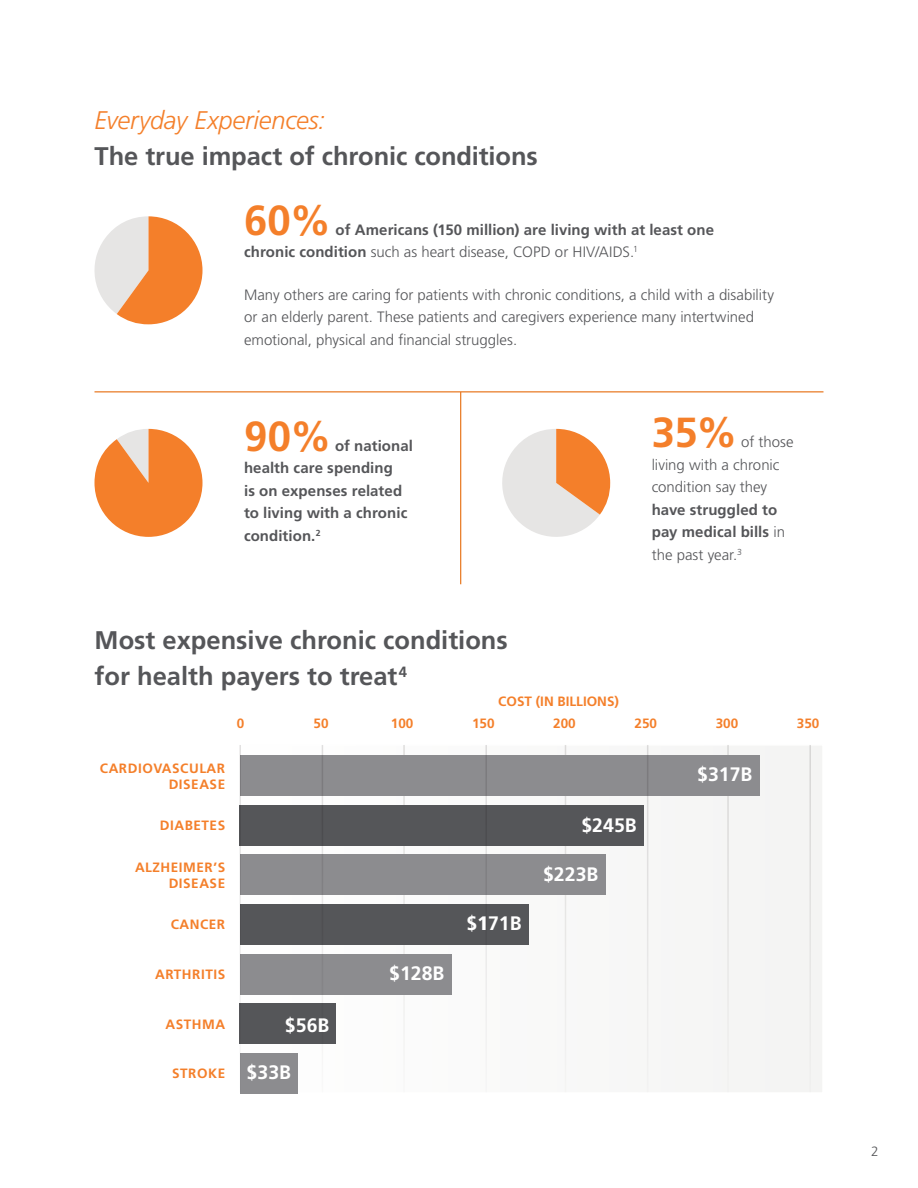
<style>
.page{position:relative;width:918px;height:1188px;background:#fff}
.page>*{position:absolute;margin:0;border:0;box-sizing:border-box;transform-origin:0 0}
.t1{font:700 42px "Frutiger LT Std";color:#f47f2a}
.Intro_Body_Copy{font:700 25.5px/36px "Frutiger LT Std";color:#555659}
.t2{font:700 19.5px "Frutiger";color:#fff}
.t3{font:300 15px/22.5px "Frutiger LT Std";color:#555659}
.t4{font:700 15px/22.5px "Frutiger LT Std";letter-spacing:.005em;color:#555659}
.t5{font:700 13.5px/16.2px "Frutiger";letter-spacing:.04em;color:#f47f2a;text-align:right}
.t6{font:700 13.5px "Frutiger";color:#f47f2a}
.Intro_Body_Copy-2{font:300 13.5px "Frutiger LT Std";color:#555659}
.s1{font-weight:300;font-style:italic;color:#f47f2a}
.s2{font-weight:300}
.s3{font-weight:700}
</style>
<div class="page">
<div style="left:240px;top:744px;width:584px;height:349px;background:#f4f4f3;border:1px solid #fff"></div>
<hr style="left:403px;top:745px;width:2px;height:347px;background:#e2e1e1">
<hr style="left:565px;top:745px;width:1px;height:347px;background:#e2e1e1">
<hr style="left:727px;top:745px;width:2px;height:347px;background:#e2e1e1">
<div style="left:240px;top:805px;width:404px;height:40px;background:#555659"></div>
<div style="left:240px;top:1053px;width:58px;height:41px;background:#8c8c8f"></div>
<div style="left:240px;top:1004px;width:96px;height:40px;background:#555659"></div>
<div style="left:240px;top:954px;width:212px;height:40px;background:#8c8c8f"></div>
<div style="left:240px;top:904px;width:289px;height:41px;background:#555659"></div>
<div style="left:240px;top:855px;width:365px;height:40px;background:#8c8c8f"></div>
<div style="left:240px;top:755px;width:519px;height:41px;background:#8c8c8f"></div>
<svg style="left:94px;top:216px;width:109px;height:108px"></svg>
<svg style="left:94px;top:429px;width:108px;height:108px"></svg>
<hr style="left:94px;top:391px;width:730px;height:1px;background:#e87821">
<hr style="left:460px;top:392px;width:1px;height:192px;background:#e87821">
<svg style="left:502px;top:429px;width:108px;height:108px"></svg>
<hr style="left:322px;top:745px;width:1px;height:347px;background:#e2e1e1">
<hr style="left:485px;top:745px;width:2px;height:347px;background:#e2e1e1">
<hr style="left:647px;top:745px;width:1px;height:347px;background:#e2e1e1">
<hr style="left:809px;top:745px;width:2px;height:347px;background:#e2e1e1">
<hr style="left:240px;top:745px;width:1px;height:347px;background:#e2e1e1">
<p class="Intro_Body_Copy" style="left:94px;top:102px;width:445px"><span class="s1">Everyday Experiences:<br></span>The true impact of chronic conditions</p>
<p class="t1" style="left:244px;top:196px;width:89px">60%</p>
<p class="t4" style="left:244px;top:219px;width:472px;text-indent:92px">of Americans (150 million) are living with at least one chronic condition <span class="s2">such as heart disease, COPD or HIV/AIDS.</span><sup>1</sup></p>
<p class="t3" style="left:244px;top:283px;width:532px">Many others are caring for patients with chronic conditions, a child with a disability or an elderly parent. These patients and caregivers experience many intertwined emotional, physical and financial struggles.</p>
<p class="t1" style="left:244px;top:411px;width:89px">90%</p>
<p class="t4" style="left:244px;top:434px;width:170px;text-indent:91px">of national health care spending<br>is on expenses related to living with a chronic condition.<sup>2</sup></p>
<p class="Intro_Body_Copy" style="left:95px;top:622px;width:415px">Most expensive chronic conditions for health payers to treat<sup>4</sup></p>
<p class="t6" style="left:498px;top:693px;width:122px">COST (IN BILLIONS)</p>
<p class="t1" style="left:652px;top:408px;width:88px">35%</p>
<p class="t3" style="left:652px;top:431px;width:143px;text-indent:89px">of those living with a chronic condition say they <span class="s3">have struggled to pay medical bills</span> in the past year.<sup>3</sup></p>
<p class="t5" style="left:237px;top:715px;width:9px">0</p>
<p class="t5" style="left:314px;top:715px;width:17px">50</p>
<p class="t5" style="left:391px;top:715px;width:24px">100</p>
<p class="t5" style="left:472px;top:715px;width:24px">150</p>
<p class="t5" style="left:553px;top:715px;width:24px">200</p>
<p class="t5" style="left:634px;top:715px;width:24px">250</p>
<p class="t5" style="left:716px;top:715px;width:24px">300</p>
<p class="t5" style="left:797px;top:715px;width:24px">350</p>
<p class="t5" style="left:100px;top:760px;width:127px">CARDIOVASCULAR<br>DISEASE</p>
<p class="t5" style="left:160px;top:817px;width:67px">DIABETES</p>
<p class="t5" style="left:135px;top:859px;width:92px">ALZHEIMER’S<br>DISEASE</p>
<p class="t5" style="left:171px;top:916px;width:56px">CANCER</p>
<p class="t5" style="left:155px;top:966px;width:72px">ARTHRITIS</p>
<p class="t5" style="left:165px;top:1016px;width:61px">ASTHMA</p>
<p class="t5" style="left:172px;top:1065px;width:54px">STROKE</p>
<p class="t2" style="left:285px;top:1013px;width:46px">$56B</p>
<p class="t2" style="left:247px;top:1061px;width:46px">$33B</p>
<p class="t2" style="left:389px;top:962px;width:57px">$128B</p>
<p class="t2" style="left:466px;top:912px;width:57px">$171B</p>
<p class="t2" style="left:581px;top:814px;width:57px">$245B</p>
<p class="t2" style="left:543px;top:862px;width:57px">$223B</p>
<p class="t2" style="left:697px;top:763px;width:57px">$317B</p>
<p class="Intro_Body_Copy-2" style="left:871px;top:1144px;width:9px">2</p>
</div>
